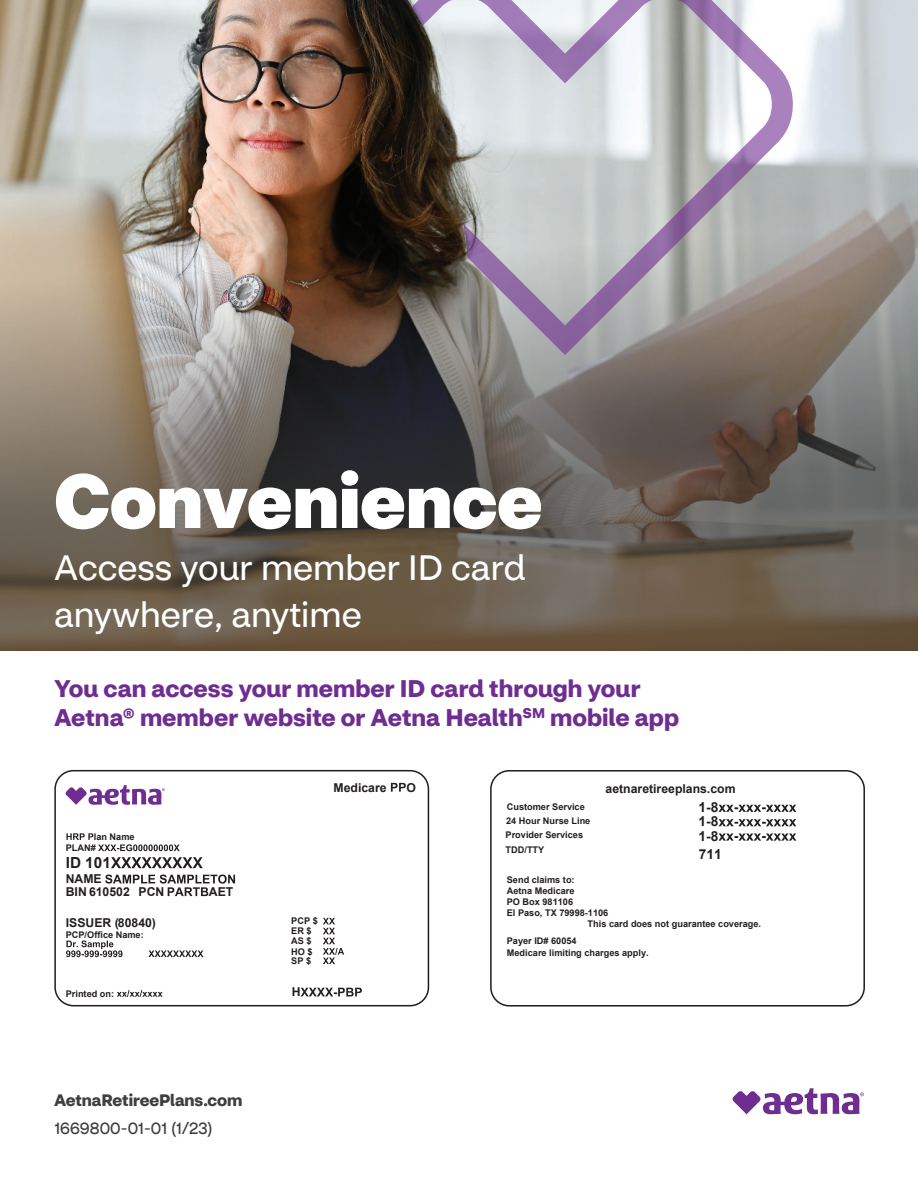
<style>
.page{position:relative;width:918px;height:1188px;background:#fff}
.page>*{position:absolute;margin:0;border:0;box-sizing:border-box;transform-origin:0 0}
.t1{font:900 75px "CVS Health Sans";color:#fff}
.t2{font:35.1px/46.8px "CVS Health Sans";color:#fff}
.t3{font:700 24px/28.5px "CVS Health Sans";color:#702d91}
.t4{font:700 16.5px "CVS Health Sans";letter-spacing:-.005em;color:#3e3e3f}
.t5{font:16.5px "CVS Health Sans";letter-spacing:-.005em;color:#3e3e3f}
.t6{font:700 15.3px "Arial";color:#231f20}
.t7{font:700 13.8px/14.2px "Arial";color:#231f20}
.t8{font:700 12.3px/12.6px "Arial";color:#231f20}
.t9{font:700 9.15px/10.1px "Arial";color:#231f20}
</style>
<div class="page">
<img style="left:0;top:0;width:918px;height:651px">
<svg style="left:380px;top:0;width:413px;height:355px;background:#a4a0a5"></svg>
<svg style="left:732px;top:1088px;width:132px;height:26px"></svg>
<svg style="left:66px;top:833px;width:114px;height:18px"></svg>
<svg style="left:111px;top:857px;width:92px;height:11px"></svg>
<svg style="left:105px;top:875px;width:130px;height:21px"></svg>
<svg style="left:66px;top:940px;width:138px;height:17px"></svg>
<svg style="left:117px;top:990px;width:46px;height:7px"></svg>
<svg style="left:301px;top:988px;width:61px;height:8px"></svg>
<svg style="left:391px;top:783px;width:15px;height:9px"></svg>
<svg style="left:323px;top:918px;width:21px;height:46px"></svg>
<div style="left:54px;top:770px;width:375px;height:236px;border:2px solid #231f20;border-radius:18px"></div>
<svg style="left:66px;top:785px;width:99px;height:20px"></svg>
<svg style="left:719px;top:805px;width:77px;height:7px"></svg>
<svg style="left:719px;top:819px;width:77px;height:7px"></svg>
<svg style="left:719px;top:833px;width:77px;height:8px"></svg>
<div style="left:490px;top:770px;width:375px;height:237px;border:2px solid #231f20;border-radius:18px"></div>
<h1 class="t1" style="left:54px;top:458px;width:490px">Convenience</h1>
<h2 class="t2" style="left:54px;top:547px;width:473px">Access your member ID card anywhere, anytime</h2>
<h3 class="t3" style="left:54px;top:677px;width:627px">You can access your member ID card through your<br>Aetna® member website or Aetna Health<sup>SM</sup> mobile app</h3>
<p class="t9" style="left:66px;top:832px;width:70px;line-height:11.1px;text-indent:28px">lan Name<br>PLAN#</p>
<h3 class="t6" style="left:66px;top:856px;width:47px">ID 101</h3>
<h3 class="t8" style="left:66px;top:874px;width:100px">NAME<br>BIN 610502 PCN</h3>
<h3 class="t8" style="left:66px;top:918px;width:92px">ISSUER (80840)</h3>
<p class="t9" style="left:66px;top:930px;width:80px">PCP/Office Name:</p>
<h3 class="t8" style="left:209px;top:886px;width:26px">AET</h3>
<p class="t9" style="left:291px;top:917px;width:28px">PCP $<br>ER $<br>AS $<br>HO $</p>
<p class="t9" style="left:291px;top:956px;width:21px">SP $</p>
<p class="t9" style="left:66px;top:989px;width:50px">Printed on:</p>
<h3 class="t8" style="left:292px;top:987px;width:10px">H</h3>
<h3 class="t8" style="left:334px;top:782px;width:55px">Medicare</h3>
<h3 class="t8" style="left:406px;top:782px;width:11px">O</h3>
<h3 class="t4" style="left:54px;top:1093px;width:190px">AetnaRetireePlans.com</h3>
<h3 class="t5" style="left:54px;top:1122px;width:160px">1669800-01-01 (1/23)</h3>
<h3 class="t8" style="left:606px;top:784px;width:131px">aetnaretireeplans.com</h3>
<p class="t9" style="left:507px;top:802px;width:80px">Customer Service</p>
<h3 class="t7" style="left:699px;top:801px;width:21px">1-8</h3>
<p class="t9" style="left:506px;top:814px;width:86px;line-height:14.5px">24 Hour Nurse Line<br>Provider Services<br>TDD/TTY</p>
<p class="t9" style="left:507px;top:875px;width:69px">Send claims to:</p>
<h3 class="t7" style="left:699px;top:815px;width:21px">1-8<br>1-8</h3>
<h3 class="t7" style="left:699px;top:848px;width:24px">711</h3>
<p class="t9" style="left:507px;top:886px;width:69px">Aetna Medicare</p>
<p class="t9" style="left:507px;top:897px;width:68px">PO Box 981106</p>
<p class="t9" style="left:507px;top:908px;width:103px">El Paso, TX 79998-1106</p>
<p class="t9" style="left:588px;top:920px;width:175px">This card does not guarantee coverage.</p>
<p class="t9" style="left:507px;top:936px;width:143px;line-height:11.7px">Payer ID# 60054<br>Medicare limiting charges apply.</p>
</div>
